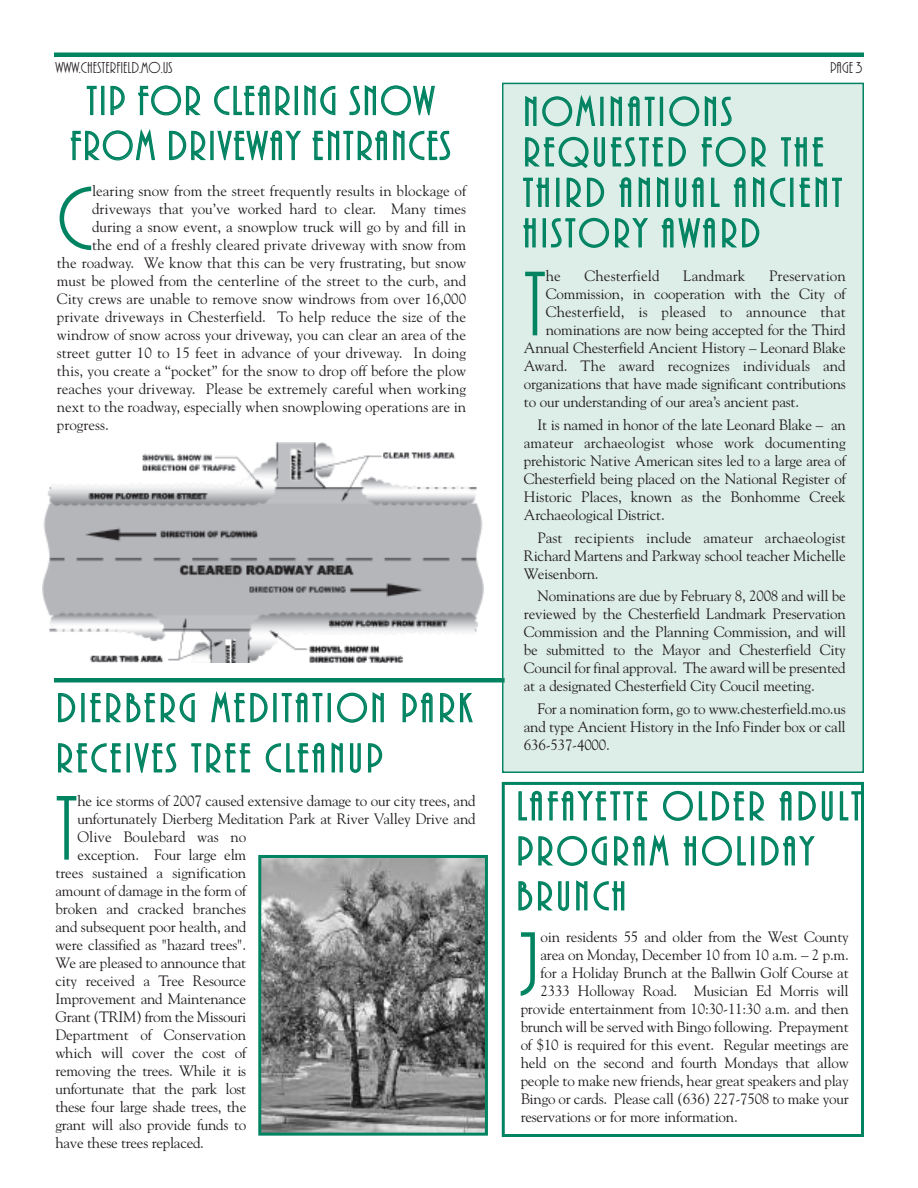
<style>
.page{position:relative;width:918px;height:1188px;background:#fff}
.page>*{position:absolute;margin:0;border:0;box-sizing:border-box;transform-origin:0 0}
.t1{font:95.4px "Plaza Plain";color:#008361}
.t2{font:42px/40.5px "Plaza Plain";letter-spacing:.08em;color:#008361}
.t3{font:42px/45px "Plaza Plain";letter-spacing:.055em;color:#008361;text-align:center}
.t4{font:16.5px "Plaza Plain";color:#231f20}
.t5{font:15px/18px "Goudy";letter-spacing:-.015em;color:#231f20;text-align:justify}
.t6{font:15px "Goudy";letter-spacing:.005em;color:#231f20}
</style>
<div class="page">
<div style="left:502px;top:782px;width:362px;height:355px;border:3px solid #008361"></div>
<div style="left:54px;top:52px;width:810px;height:5px;background:#008361"></div>
<div style="left:504px;top:84px;width:358px;height:687px;background:#ddede8"></div>
<div style="left:502px;top:83px;width:362px;height:690px;border:2px solid #008361"></div>
<img style="left:42px;top:443px;width:441px;height:220px">
<img style="left:262px;top:859px;width:222px;height:273px">
<div style="left:258px;top:855px;width:230px;height:281px;border:3px solid #008361"></div>
<div style="left:54px;top:678px;width:451px;height:5px;background:#008361"></div>
<p class="t4" style="left:56px;top:62px;width:119px">WWW.CHESTERFIELD.MO.US</p>
<p class="t4" style="left:830px;top:62px;width:34px">PAGE 3</p>
<h2 class="t2" style="left:523px;top:95px;width:320px">NOMINATIONS<br>REQUESTED FOR THE<br>THIRD ANNUAL ANCIENT<br>HISTORY AWARD</h2>
<h1 class="t1" style="left:524px;top:272px;width:24px">T</h1>
<p class="t5" style="left:546px;top:267px;width:17px">he</p>
<p class="t6" style="left:585px;top:267px;width:76px">Chesterfield</p>
<p class="t6" style="left:683px;top:267px;width:64px">Landmark</p>
<p class="t6" style="left:769px;top:267px;width:78px">Preservation</p>
<h2 class="t3" style="left:70px;top:82px;width:382px">TIP FOR CLEARING SNOW<br>FROM DRIVEWAY ENTRANCES</h2>
<h1 class="t1" style="left:57px;top:186px;width:37px">C</h1>
<p class="t5" style="left:92px;top:182px;width:376px">learing snow from the street frequently results in blockage of</p>
<p class="t5" style="left:92px;top:200px;width:376px">driveways that you’ve worked hard to clear. Many times</p>
<p class="t5" style="left:92px;top:218px;width:376px">during a snow event, a snowplow truck will go by and fill in</p>
<p class="t5" style="left:92px;top:236px;width:376px">the end of a freshly cleared private driveway with snow from</p>
<p class="t5" style="left:57px;top:254px;width:411px">the roadway. We know that this can be very frustrating, but snow</p>
<p class="t5" style="left:57px;top:272px;width:411px">must be plowed from the centerline of the street to the curb, and</p>
<p class="t5" style="left:57px;top:290px;width:411px">City crews are unable to remove snow windrows from over 16,000</p>
<p class="t5" style="left:57px;top:308px;width:411px">private driveways in Chesterfield. To help reduce the size of the</p>
<p class="t5" style="left:57px;top:326px;width:411px">windrow of snow across your driveway, you can clear an area of the</p>
<p class="t5" style="left:57px;top:344px;width:411px">street gutter 10 to 15 feet in advance of your driveway. In doing</p>
<p class="t5" style="left:57px;top:362px;width:411px">this, you create a “pocket” for the snow to drop off before the plow</p>
<p class="t5" style="left:57px;top:380px;width:411px">reaches your driveway. Please be extremely careful when working</p>
<p class="t5" style="left:57px;top:398px;width:411px">next to the roadway, especially when snowplowing operations are in</p>
<p class="t5" style="left:57px;top:416px;width:54px">progress.</p>
<p class="t5" style="left:546px;top:285px;width:301px">Commission, in cooperation with the City of</p>
<p class="t6" style="left:546px;top:303px;width:301px">Chesterfield, is pleased to announce that</p>
<p class="t5" style="left:546px;top:321px;width:301px">nominations are now being accepted for the Third</p>
<p class="t5" style="left:524px;top:339px;width:323px">Annual Chesterfield Ancient History – Leonard Blake</p>
<p class="t6" style="left:524px;top:357px;width:323px">Award. The award recognizes individuals and</p>
<p class="t5" style="left:524px;top:375px;width:323px">organizations that have made significant contributions</p>
<p class="t5" style="left:524px;top:393px;width:277px">to our understanding of our area’s ancient past.</p>
<p class="t5" style="left:524px;top:416px;width:323px;text-indent:14px">It is named in honor of the late Leonard Blake – an amateur archaeologist whose work documenting prehistoric Native American sites led to a large area of Chesterfield being placed on the National Register of Historic Places, known as the Bonhomme Creek Archaeological District.</p>
<p class="t5" style="left:524px;top:528px;width:323px;text-indent:14px">Past recipients include amateur archaeologist Richard Martens and Parkway school teacher Michelle Weisenborn.</p>
<p class="t5" style="left:524px;top:587px;width:323px;text-indent:14px">Nominations are due by February 8, 2008 and will be reviewed by the Chesterfield Landmark Preservation Commission and the Planning Commission, and will be submitted to the Mayor and Chesterfield City Council for final approval. The award will be presented at a designated Chesterfield City Coucil meeting.</p>
<p class="t5" style="left:524px;top:700px;width:323px;text-indent:14px">For a nomination form, go to www.chesterfield.mo.us and type Ancient History in the Info Finder box or call 636-537-4000.</p>
<h2 class="t2" style="left:56px;top:687px;width:417px;line-height:50.2px">DIERBERG MEDITATION PARK<br>RECEIVES TREE CLEANUP</h2>
<h1 class="t1" style="left:56px;top:796px;width:24px">T</h1>
<p class="t5" style="left:77px;top:791px;width:400px">he ice storms of 2007 caused extensive damage to our city trees, and</p>
<h2 class="t2" style="left:517px;top:788px;width:346px;line-height:45px">LAFAYETTE OLDER ADULT<br>PROGRAM HOLIDAY<br>BRUNCH</h2>
<h1 class="t1" style="left:521px;top:932px;width:21px">J</h1>
<p class="t5" style="left:541px;top:928px;width:310px">oin residents 55 and older from the West County</p>
<p class="t5" style="left:77px;top:809px;width:400px">unfortunately Dierberg Meditation Park at River Valley Drive and</p>
<p class="t6" style="left:77px;top:828px;width:170px">Olive Boulebard was no</p>
<p class="t5" style="left:77px;top:845px;width:170px">exception. Four large elm</p>
<p class="t5" style="left:55px;top:863px;width:192px">trees sustained a signification</p>
<p class="t5" style="left:55px;top:881px;width:192px">amount of damage in the form of</p>
<p class="t5" style="left:55px;top:899px;width:192px">broken and cracked branches</p>
<p class="t5" style="left:55px;top:917px;width:192px">and subsequent poor health, and</p>
<p class="t5" style="left:55px;top:935px;width:192px">were classified as "hazard trees".</p>
<p class="t5" style="left:55px;top:953px;width:192px">We are pleased to announce that</p>
<p class="t5" style="left:55px;top:971px;width:192px">city received a Tree Resource</p>
<p class="t5" style="left:55px;top:989px;width:192px">Improvement and Maintenance</p>
<p class="t5" style="left:55px;top:1007px;width:192px">Grant (TRIM) from the Missouri</p>
<p class="t5" style="left:55px;top:1025px;width:192px">Department of Conservation</p>
<p class="t5" style="left:55px;top:1043px;width:192px">which will cover the cost of</p>
<p class="t5" style="left:55px;top:1061px;width:192px">removing the trees. While it is</p>
<p class="t5" style="left:55px;top:1079px;width:192px">unfortunate that the park lost</p>
<p class="t5" style="left:55px;top:1097px;width:192px">these four large shade trees, the</p>
<p class="t5" style="left:55px;top:1115px;width:192px">grant will also provide funds to</p>
<p class="t5" style="left:55px;top:1133px;width:150px">have these trees replaced.</p>
<p class="t5" style="left:541px;top:946px;width:310px">area on Monday, December 10 from 10 a.m. – 2 p.m.</p>
<p class="t5" style="left:541px;top:964px;width:310px">for a Holiday Brunch at the Ballwin Golf Course at</p>
<p class="t5" style="left:541px;top:982px;width:310px">2333 Holloway Road. Musician Ed Morris will</p>
<p class="t5" style="left:521px;top:1000px;width:330px">provide entertainment from 10:30-11:30 a.m. and then</p>
<p class="t5" style="left:521px;top:1018px;width:330px">brunch will be served with Bingo following. Prepayment</p>
<p class="t5" style="left:521px;top:1036px;width:330px">of $10 is required for this event. Regular meetings are</p>
<p class="t5" style="left:521px;top:1054px;width:330px">held on the second and fourth Mondays that allow</p>
<p class="t5" style="left:521px;top:1072px;width:330px">people to make new friends, hear great speakers and play</p>
<p class="t5" style="left:521px;top:1090px;width:330px">Bingo or cards. Please call (636) 227-7508 to make your</p>
<p class="t5" style="left:521px;top:1108px;width:219px">reservations or for more information.</p>
</div>
